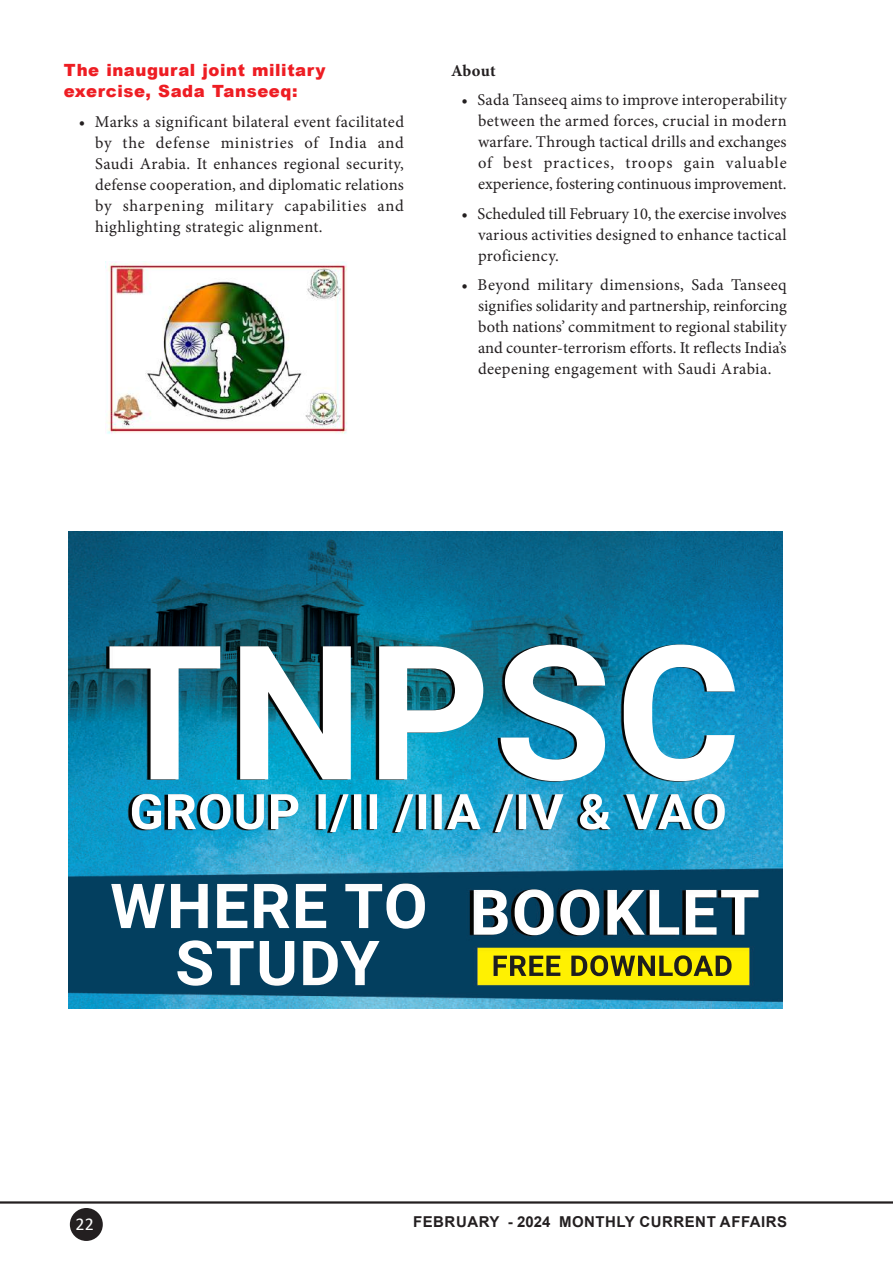
<style>
.page{position:relative;width:893px;height:1263px;background:#fff}
.page>*{position:absolute;margin:0;border:0;box-sizing:border-box;transform-origin:0 0}
.t1{font:18px "Calibri";color:#fff}
.t2{font:900 16.8px/21.5px "Arial";letter-spacing:.035em;color:#ee1d23}
.t3{font:16.5px/21px "Minion Pro";letter-spacing:.015em;color:#231f20;text-align:justify}
.t4{font:700 16.5px "Minion Pro";letter-spacing:.015em;color:#231f20}
.t5{font:700 15px "Arial";letter-spacing:.035em;color:#231f20}
</style>
<div class="page">
<hr style="left:0;top:1201px;width:893px;height:2px;background:#231f20">
<div style="left:70px;top:1208px;width:33px;height:33px;background:#231f20;border-radius:50%"></div>
<img style="left:105px;top:261px;width:242px;height:173px">
<img style="left:69px;top:531px;width:713px;height:478px">
<p class="t2" style="left:64px;top:59px;width:263px">The inaugural joint military exercise, Sada Tanseeq:</p>
<p class="t3" style="left:95px;top:111px;width:310px;text-indent:-16px">• Marks a significant bilateral event facilitated by the defense ministries of India and Saudi Arabia. It enhances regional security, defense cooperation, and diplomatic relations by sharpening military capabilities and highlighting strategic alignment.</p>
<p class="t4" style="left:451px;top:59px;width:46px">About</p>
<p class="t3" style="left:478px;top:90px;width:310px;text-indent:-16px">• Sada Tanseeq aims to improve interoperability between the armed forces, crucial in modern warfare. Through tactical drills and exchanges of best practices, troops gain valuable experience, fostering continuous improvement.</p>
<p class="t3" style="left:478px;top:203px;width:310px;text-indent:-16px">• Scheduled till February 10, the exercise involves various activities designed to enhance tactical proficiency.</p>
<p class="t3" style="left:478px;top:275px;width:310px;text-indent:-16px">• Beyond military dimensions, Sada Tanseeq signifies solidarity and partnership, reinforcing both nations’ commitment to regional stability and counter-terrorism efforts. It reflects India’s deepening engagement with Saudi Arabia.</p>
<p class="t1" style="left:76px;top:1211px;width:20px">22</p>
<p class="t5" style="left:413px;top:1211px;width:376px">FEBRUARY - 2024 MONTHLY CURRENT AFFAIRS</p>
</div>
